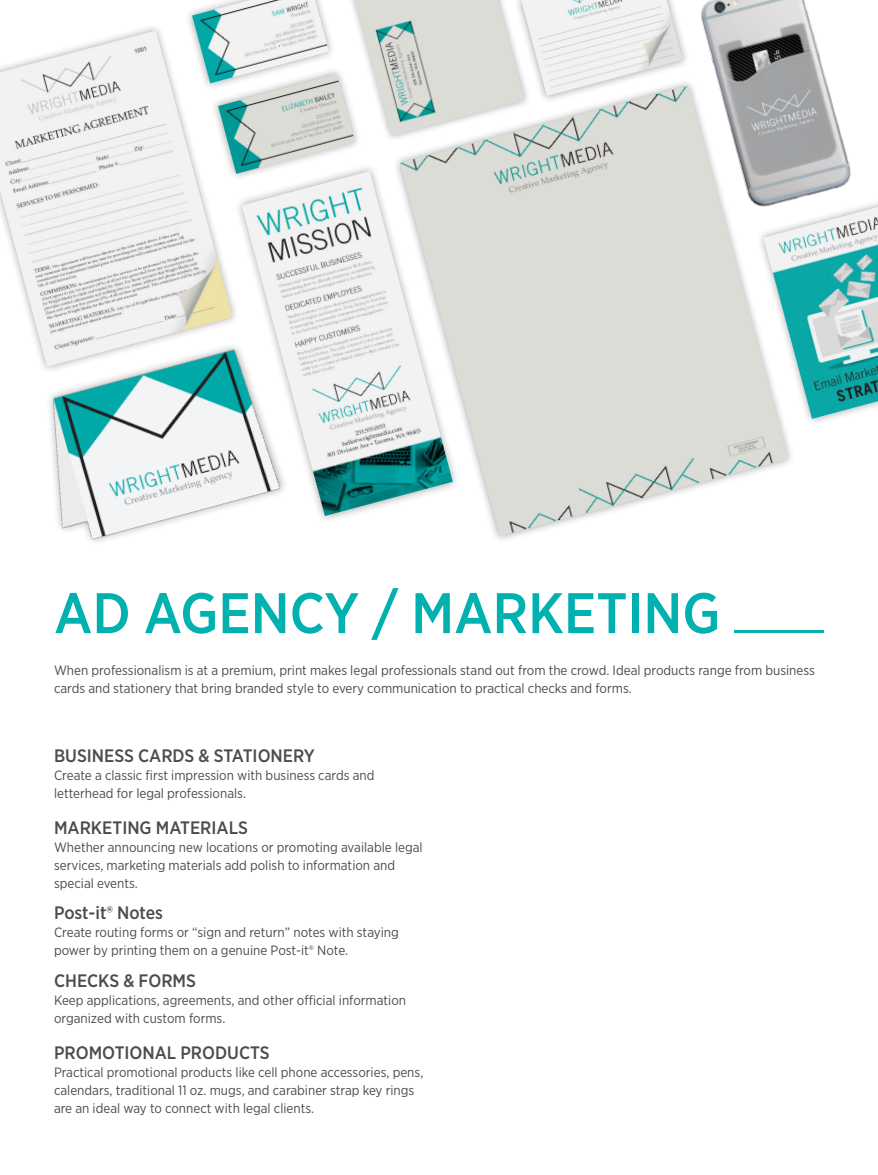
<style>
.page{position:relative;width:878px;height:1175px;background:#fff}
.page>*{position:absolute;margin:0;border:0;box-sizing:border-box;transform-origin:0 0}
.t1{font:500 57px "Gotham Narrow";color:#00b1b0}
.t2{font:500 18px "Gotham Narrow";color:#4b4c4d}
.t3{font:13.5px/18px "Gotham Narrow";color:#4b4c4d}
</style>
<div class="page">
<img style="left:460px;top:174px;width:328px;height:362px">
<hr style="left:734px;top:630px;width:89px;height:3px;background:#00b1b0">
<img style="left:49px;top:374px;width:185px;height:168px">
<img style="left:659px;top:0;width:192px;height:230px">
<div style="left:0;top:23px;width:240px;height:351px;background:#231f20;opacity:.4"></div>
<img style="left:0;top:31px;width:232px;height:335px">
<div style="left:234px;top:163px;width:226px;height:361px;background:#231f20;opacity:.4"></div>
<img style="left:242px;top:174px;width:211px;height:342px">
<svg style="left:192px;top:0;width:490px;height:174px"></svg>
<img style="left:355px;top:0;width:169px;height:136px">
<div style="left:756px;top:196px;width:122px;height:230px;background:#231f20;opacity:.4"></div>
<img style="left:763px;top:207px;width:115px;height:212px">
<p class="t1" style="left:54px;top:577px;width:668px">AD AGENCY / MARKETING</p>
<p class="t3" style="left:54px;top:661px;width:762px">When professionalism is at a premium, print makes legal professionals stand out from the crowd. Ideal products range from business cards and stationery that bring branded style to every communication to practical checks and forms.</p>
<p class="t2" style="left:54px;top:744px;width:262px">BUSINESS CARDS &amp; STATIONERY</p>
<p class="t3" style="left:54px;top:765px;width:322px">Create a classic first impression with business cards and letterhead for legal professionals.</p>
<p class="t2" style="left:54px;top:816px;width:195px">MARKETING MATERIALS</p>
<p class="t3" style="left:54px;top:837px;width:370px">Whether announcing new locations or promoting available legal services, marketing materials add polish to information and special events.</p>
<p class="t2" style="left:54px;top:901px;width:110px">Post-it® Notes</p>
<p class="t3" style="left:54px;top:923px;width:346px">Create routing forms or “sign and return” notes with staying power by printing them on a genuine Post-it® Note.</p>
<p class="t2" style="left:54px;top:969px;width:144px">CHECKS &amp; FORMS</p>
<p class="t3" style="left:54px;top:990px;width:353px">Keep applications, agreements, and other official information organized with custom forms.</p>
<p class="t2" style="left:54px;top:1041px;width:217px">PROMOTIONAL PRODUCTS</p>
<p class="t3" style="left:54px;top:1062px;width:371px">Practical promotional products like cell phone accessories, pens, calendars, traditional 11 oz. mugs, and carabiner strap key rings are an ideal way to connect with legal clients.</p>
</div>
